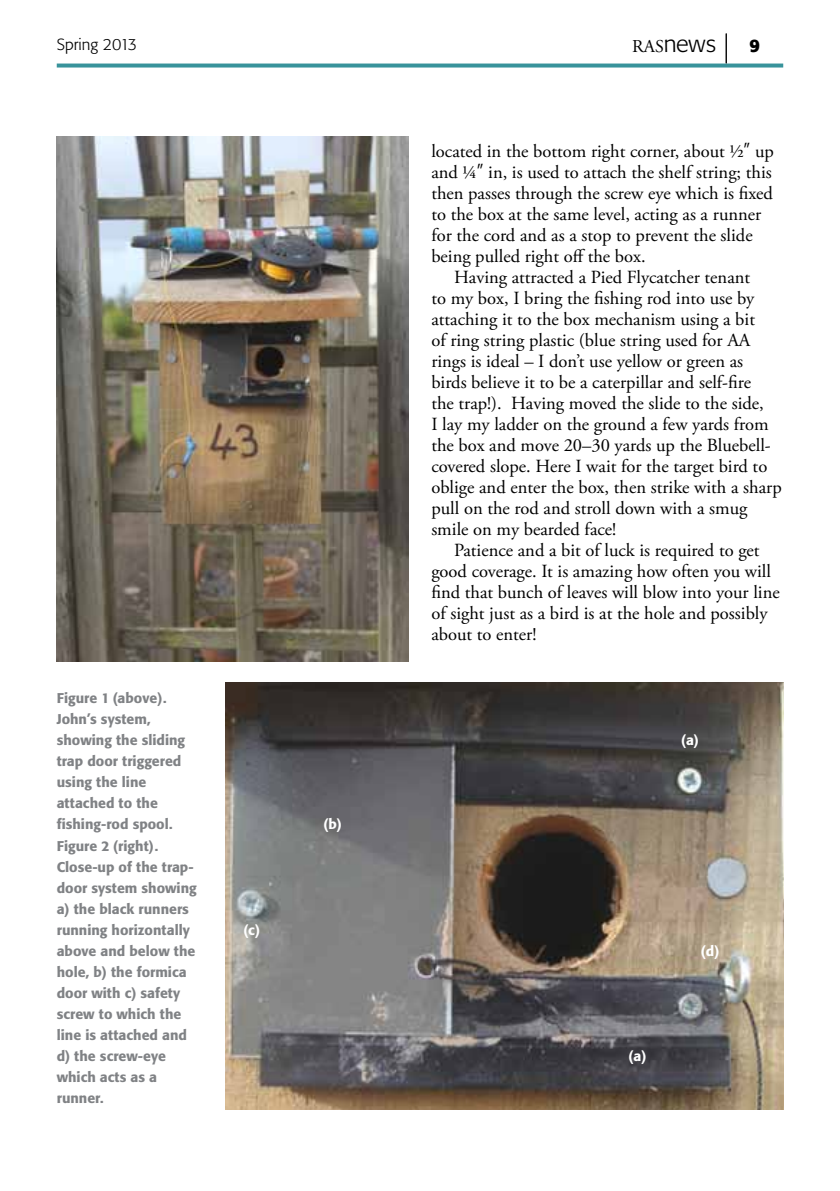
<style>
.page{position:relative;width:840px;height:1191px;background:#fff}
.page>*{position:absolute;margin:0;border:0;box-sizing:border-box;transform-origin:0 0}
.t1{font:300 24px "Formata BQ";color:#000}
.t2{font:18.4px/21px "Adobe Garamond Pro";color:#000}
.t3{font:700 18px "Formata BQ";color:#000}
.t4{font:300 16px "Formata BQ";color:#000}
.t5{font:500 14px/21px "Formata BQ";color:#808285}
.t6{font:500 14px "Formata BQ";color:#fff}
.s1{font-family:"Adobe Garamond Pro";font-weight:400;font-size:18px}
.s2{font-family:"Formata BQ";font-weight:300}
</style>
<div class="page">
<svg style="left:57px;top:64px;width:725px;height:4px;background:#4f9fa6"></svg>
<svg style="left:725px;top:34px;width:1px;height:29px"></svg>
<img style="left:57px;top:136px;width:351px;height:525px">
<img style="left:225px;top:682px;width:557px;height:427px">
<p class="t4" style="left:57px;top:35px;width:82px">Spring 2013</p>
<h1 class="t1" style="left:631px;top:30px;width:85px"><span class="s1">RAS</span>news</h1>
<p class="t3" style="left:749px;top:35px;width:12px">9</p>
<p class="t5" style="left:57px;top:688px;width:141px">Figure 1 (above).<br>John’s system, showing the sliding trap door triggered using the line attached to the fishing-rod spool.<br>Figure 2 (right).<br>Close-up of the trap&shy;door system showing a) the black runners running horizontally above and below the hole, b) the formica door with c) safety screw to which the line is attached and d) the screw-eye which acts as a runner.</p>
<p class="t6" style="left:243px;top:921px;width:18px">(c)</p>
<p class="t6" style="left:323px;top:816px;width:20px">(b)</p>
<p class="t2" style="left:431px;top:142px;width:344px">located in the bottom right corner, about ½<span class="s2">”</span> up and ¼<span class="s2">”</span> in, is used to attach the shelf string; this then passes through the screw eye which is fixed to the box at the same level, acting as a runner for the cord and as a stop to prevent the slide being pulled right off the box.</p>
<p class="t2" style="left:431px;top:267px;width:352px;text-indent:23px">Having attracted a Pied Flycatcher tenant<br>to my box, I bring the fishing rod into use by attaching it to the box mechanism using a bit<br>of ring string plastic (blue string used for AA rings is ideal – I don’t use yellow or green as birds believe it to be a caterpillar and self-fire<br>the trap!). Having moved the slide to the side,<br>I lay my ladder on the ground a few yards from the box and move 20–30 yards up the Bluebell&shy;covered slope. Here I wait for the target bird to oblige and enter the box, then strike with a sharp pull on the rod and stroll down with a smug smile on my bearded face!</p>
<p class="t2" style="left:431px;top:540px;width:350px;text-indent:23px">Patience and a bit of luck is required to get good coverage. It is amazing how often you will find that bunch of leaves will blow into your line of sight just as a bird is at the hole and possibly about to enter!</p>
<p class="t6" style="left:680px;top:732px;width:19px">(a)</p>
<p class="t6" style="left:628px;top:1047px;width:19px">(a)</p>
<p class="t6" style="left:700px;top:942px;width:20px">(d)</p>
</div>
